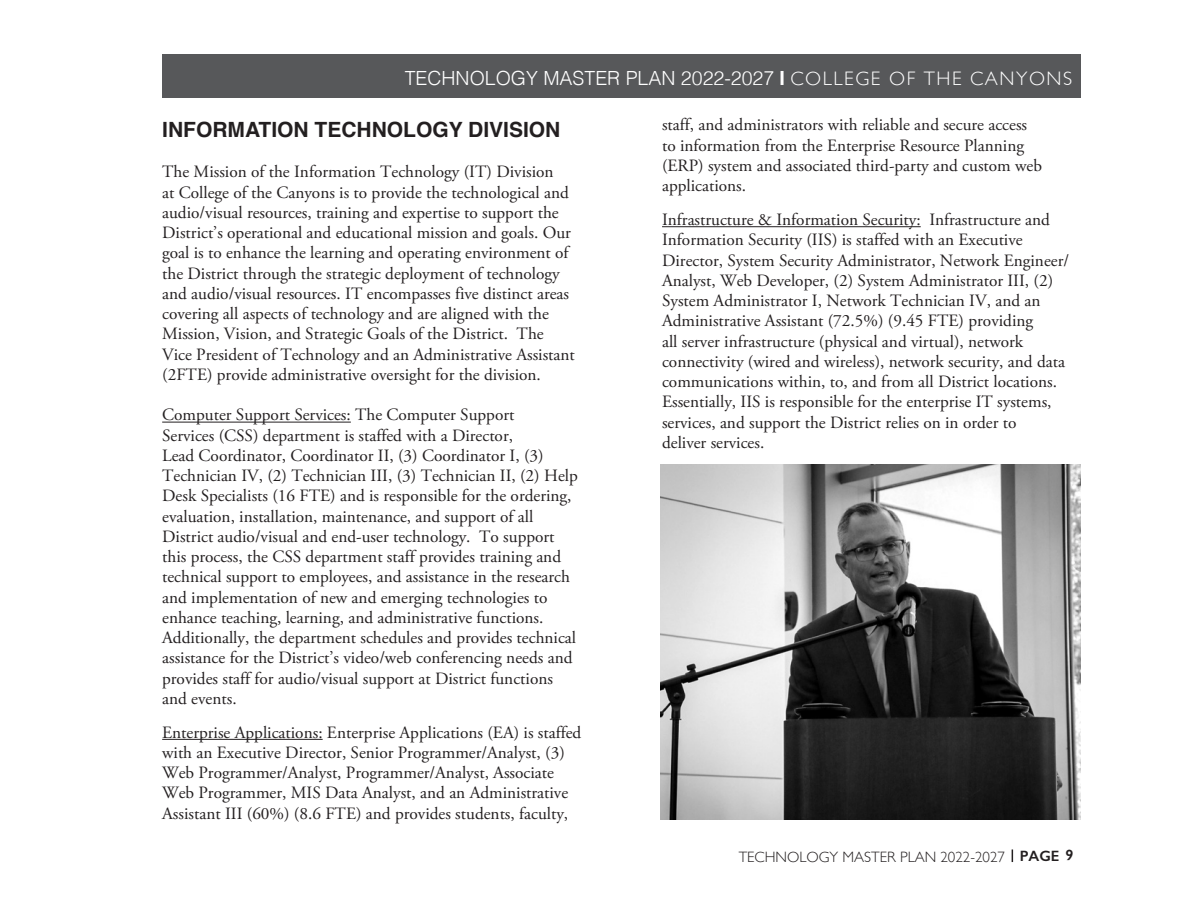
<style>
.page{position:relative;width:1188px;height:918px;background:#fff}
.page>*{position:absolute;margin:0;border:0;box-sizing:border-box;transform-origin:0 0}
.t1{font:700 21px "Helvetica";color:#231f20}
.t2{font:300 19.5px "Helvetica";color:#fff}
.t3{font:17.25px/20.2px "Adobe Garamond Pro";color:#231f20}
.t4{font:300 15px "Gill Sans";color:#231f20}
.s1{font-weight:700}
.s2{font-family:"Gill Sans"}
.s3{font-weight:600}
</style>
<div class="page">
<div style="left:163px;top:54px;width:918px;height:44px;background:#57585a"></div>
<svg style="left:1012px;top:849px;width:1px;height:13px"></svg>
<hr style="left:162px;top:422px;width:189px;height:1px;background:#231f20">
<hr style="left:162px;top:739px;width:161px;height:1px;background:#231f20">
<hr style="left:662px;top:226px;width:259px;height:1px;background:#231f20">
<img style="left:660px;top:465px;width:420px;height:355px">
<p class="t2" style="left:405px;top:61px;width:669px">TECHNOLOGY MASTER PLAN 2022-2027 <span class="s1">I</span> <span class="s2">COLLEGE OF THE CANYONS</span></p>
<h2 class="t1" style="left:162px;top:113px;width:400px">INFORMATION TECHNOLOGY DIVISION</h2>
<p class="t3" style="left:162px;top:162px;width:414px">The Mission of the Information Technology (IT) Division<br>at College of the Canyons is to provide the technological and audio/visual resources, training and expertise to support the District’s operational and educational mission and goals. Our goal is to enhance the learning and operating environment of the District through the strategic deployment of technology and audio/visual resources. IT encompasses five distinct areas covering all aspects of technology and are aligned with the Mission, Vision, and Strategic Goals of the District. The Vice President of Technology and an Administrative Assistant (2FTE) provide administrative oversight for the division.</p>
<h3 class="t3" style="left:162px;top:405px;width:354px">Computer Support Services: The Computer Support</h3>
<p class="t3" style="left:162px;top:426px;width:417px">Services (CSS) department is staffed with a Director,<br>Lead Coordinator, Coordinator II, (3) Coordinator I, (3)<br>Technician IV, (2) Technician III, (3) Technician II, (2) Help Desk Specialists (16 FTE) and is responsible for the ordering, evaluation, installation, maintenance, and support of all District audio/visual and end-user technology. To support this process, the CSS department staff provides training and technical support to employees, and assistance in the research and implementation of new and emerging technologies to enhance teaching, learning, and administrative functions.<br>Additionally, the department schedules and provides technical assistance for the District’s video/web conferencing needs and provides staff for audio/visual support at District functions and events.</p>
<h3 class="t3" style="left:162px;top:723px;width:421px">Enterprise Applications: Enterprise Applications (EA) is staffed</h3>
<p class="t3" style="left:162px;top:743px;width:408px">with an Executive Director, Senior Programmer/Analyst, (3)<br>Web Programmer/Analyst, Programmer/Analyst, Associate Web Programmer, MIS Data Analyst, and an Administrative Assistant III (60%) (8.6 FTE) and provides students, faculty,</p>
<p class="t3" style="left:662px;top:116px;width:381px">staff, and administrators with reliable and secure access to information from the Enterprise Resource Planning (ERP) system and associated third-party and custom web applications.</p>
<h3 class="t3" style="left:662px;top:210px;width:260px">Infrastructure &amp; Information Security:</h3>
<p class="t3" style="left:662px;top:210px;width:408px;text-indent:267px">Infrastructure and Information Security (IIS) is staffed with an Executive Director, System Security Administrator, Network Engineer/ Analyst, Web Developer, (2) System Administrator III, (2)<br>System Administrator I, Network Technician IV, and an Administrative Assistant (72.5%) (9.45 FTE) providing<br>all server infrastructure (physical and virtual), network connectivity (wired and wireless), network security, and data communications within, to, and from all District locations.<br>Essentially, IIS is responsible for the enterprise IT systems, services, and support the District relies on in order to<br>deliver services.</p>
<p class="t4" style="left:739px;top:845px;width:336px">TECHNOLOGY MASTER PLAN 2022-2027 <span class="s3">PAGE 9</span></p>
</div>
